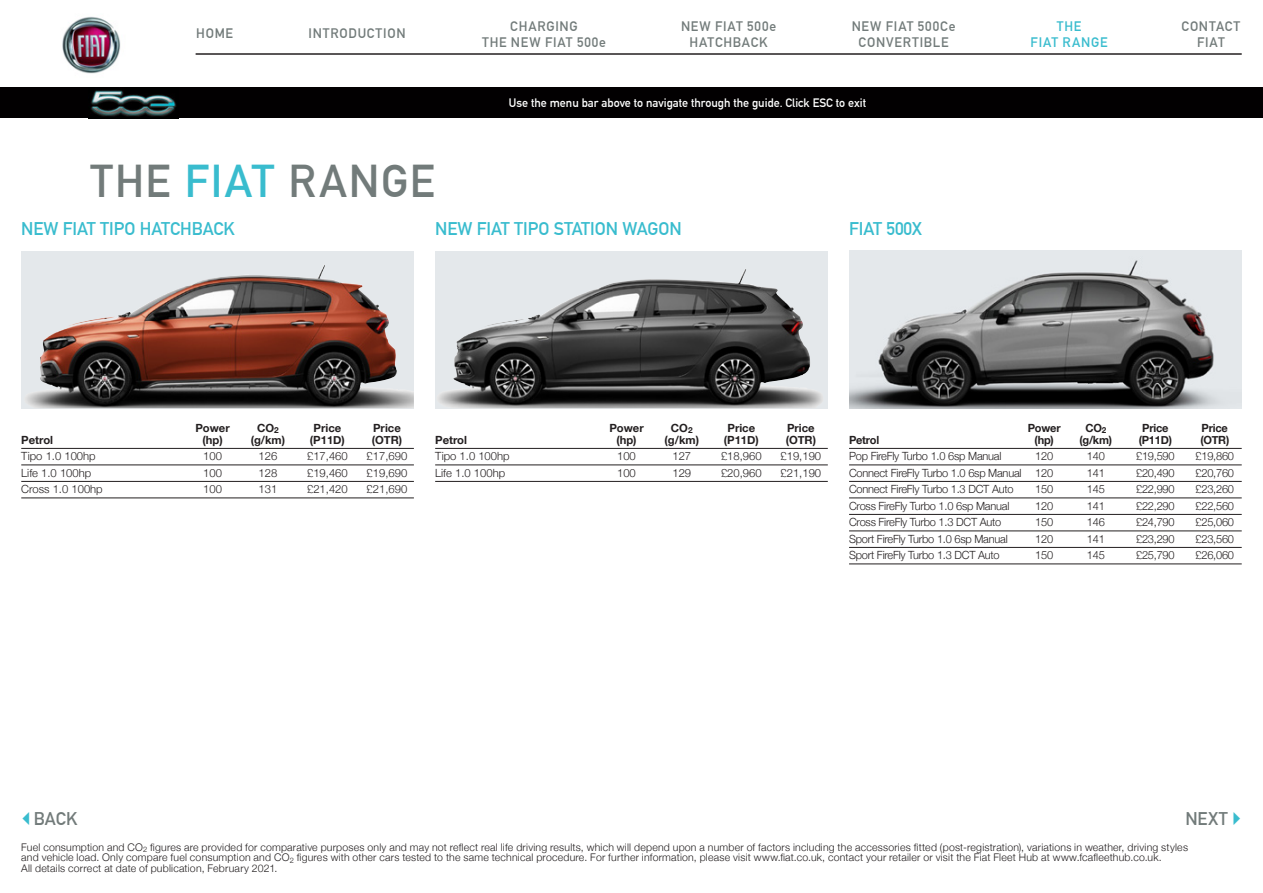
<style>
.page{position:relative;width:1263px;height:893px;background:#fff}
.page>*{position:absolute;margin:0;border:0;box-sizing:border-box;transform-origin:0 0}
.t1{font:700 45px "DIN Alternate";letter-spacing:.045em;color:#727b7a}
.t2{font:700 18px "DIN Alternate";color:#39bcce}
.t3{font:700 18px "DIN Alternate";letter-spacing:.01em;color:#727b7a}
.t4{font:700 13.5px "DIN Alternate";letter-spacing:.065em;color:#727b7a}
.t5{font:700 13.5px "DIN Alternate";letter-spacing:.065em;color:#39bcce}
.t6{font:700 12px "DIN Alternate";color:#fff}
.t7{font:300 11.25px "Helvetica Neue";letter-spacing:-.02em;color:#231f20}
.t8{font:700 11.25px "Helvetica Neue";color:#231f20}
.t9{font:300 11.25px "Helvetica Neue";color:#231f20}
.t10{font:300 10.5px/10.5px "Helvetica Neue";letter-spacing:.02em;color:#231f20}
.s1{color:#39bcce}
</style>
<div class="page">
<div style="left:0;top:87px;width:1263px;height:31px;background:#020001"></div>
<img style="left:91px;top:90px;width:85px;height:27px">
<hr style="left:849px;top:448px;width:393px;height:1px;background:#231f20">
<hr style="left:849px;top:465px;width:393px;height:1px;background:#231f20">
<hr style="left:849px;top:481px;width:393px;height:1px;background:#231f20">
<hr style="left:849px;top:498px;width:393px;height:1px;background:#231f20">
<hr style="left:849px;top:514px;width:393px;height:1px;background:#231f20">
<hr style="left:849px;top:531px;width:393px;height:1px;background:#231f20">
<hr style="left:849px;top:547px;width:393px;height:1px;background:#231f20">
<hr style="left:849px;top:564px;width:393px;height:1px;background:#231f20">
<hr style="left:435px;top:448px;width:393px;height:1px;background:#231f20">
<hr style="left:435px;top:465px;width:393px;height:1px;background:#231f20">
<hr style="left:435px;top:481px;width:393px;height:1px;background:#231f20">
<img style="left:849px;top:251px;width:393px;height:157px">
<img style="left:62px;top:16px;width:59px;height:58px">
<hr style="left:196px;top:53px;width:1046px;height:2px;background:#231f20">
<div style="left:435px;top:251px;width:393px;height:157px;background:#e4e8eb"></div>
<img style="left:439px;top:269px;width:383px;height:139px">
<hr style="left:21px;top:448px;width:393px;height:1px;background:#231f20">
<hr style="left:21px;top:465px;width:393px;height:1px;background:#231f20">
<hr style="left:21px;top:481px;width:393px;height:1px;background:#231f20">
<hr style="left:21px;top:498px;width:393px;height:1px;background:#231f20">
<div style="left:21px;top:251px;width:393px;height:157px;background:#e4e8eb"></div>
<img style="left:26px;top:265px;width:388px;height:143px">
<p class="t4" style="left:196px;top:23px;width:38px">HOME</p>
<p class="t4" style="left:309px;top:23px;width:99px">INTRODUCTION</p>
<p class="t1" style="left:90px;top:147px;width:346px">THE <span class="s1">FIAT</span> RANGE</p>
<p class="t4" style="left:510px;top:16px;width:69px">CHARGING</p>
<p class="t4" style="left:681px;top:16px;width:97px">NEW FIAT 500e</p>
<p class="t4" style="left:852px;top:16px;width:105px">NEW FIAT 500Ce</p>
<p class="t5" style="left:1057px;top:16px;width:26px">THE</p>
<p class="t4" style="left:1181px;top:16px;width:60px">CONTACT</p>
<p class="t4" style="left:482px;top:32px;width:126px">THE NEW FIAT 500e</p>
<p class="t4" style="left:689px;top:32px;width:80px">HATCHBACK</p>
<p class="t4" style="left:858px;top:32px;width:92px">CONVERTIBLE</p>
<p class="t5" style="left:1030px;top:32px;width:78px">FIAT RANGE</p>
<p class="t4" style="left:1197px;top:32px;width:29px">FIAT</p>
<p class="t6" style="left:509px;top:94px;width:359px">Use the menu bar above to navigate through the guide. Click ESC to exit</p>
<p class="t2" style="left:21px;top:215px;width:215px">NEW FIAT TIPO HATCHBACK</p>
<p class="t2" style="left:435px;top:215px;width:248px">NEW FIAT TIPO STATION WAGON</p>
<p class="t2" style="left:849px;top:215px;width:74px">FIAT 500X</p>
<p class="t8" style="left:195px;top:419px;width:36px">Power</p>
<p class="t8" style="left:257px;top:419px;width:23px">CO<sub>2</sub></p>
<p class="t8" style="left:314px;top:419px;width:29px">Price</p>
<p class="t8" style="left:373px;top:419px;width:29px">Price</p>
<p class="t8" style="left:21px;top:431px;width:33px">Petrol</p>
<p class="t8" style="left:202px;top:431px;width:22px">(hp)</p>
<p class="t8" style="left:251px;top:431px;width:36px">(g/km)</p>
<p class="t8" style="left:310px;top:431px;width:37px">(P11D)</p>
<p class="t8" style="left:372px;top:431px;width:32px">(OTR)</p>
<p class="t9" style="left:21px;top:447px;width:76px">Tipo 1.0 100hp</p>
<p class="t7" style="left:203px;top:447px;width:20px">100</p>
<p class="t7" style="left:258px;top:447px;width:20px">126</p>
<p class="t7" style="left:307px;top:447px;width:42px">£17,460</p>
<p class="t7" style="left:367px;top:447px;width:42px">£17,690</p>
<p class="t9" style="left:21px;top:464px;width:72px">Life 1.0 100hp</p>
<p class="t7" style="left:203px;top:464px;width:20px">100</p>
<p class="t7" style="left:258px;top:464px;width:20px">128</p>
<p class="t7" style="left:307px;top:464px;width:42px">£19,460</p>
<p class="t7" style="left:367px;top:464px;width:42px">£19,690</p>
<p class="t9" style="left:21px;top:480px;width:83px">Cross 1.0 100hp</p>
<p class="t7" style="left:203px;top:480px;width:20px">100</p>
<p class="t7" style="left:258px;top:480px;width:20px">131</p>
<p class="t7" style="left:307px;top:480px;width:42px">£21,420</p>
<p class="t7" style="left:367px;top:480px;width:42px">£21,690</p>
<p class="t8" style="left:609px;top:419px;width:36px">Power</p>
<p class="t8" style="left:671px;top:419px;width:23px">CO<sub>2</sub></p>
<p class="t8" style="left:727px;top:419px;width:29px">Price</p>
<p class="t8" style="left:787px;top:419px;width:29px">Price</p>
<p class="t8" style="left:435px;top:431px;width:33px">Petrol</p>
<p class="t8" style="left:616px;top:431px;width:22px">(hp)</p>
<p class="t8" style="left:665px;top:431px;width:36px">(g/km)</p>
<p class="t8" style="left:724px;top:431px;width:37px">(P11D)</p>
<p class="t8" style="left:786px;top:431px;width:32px">(OTR)</p>
<p class="t9" style="left:435px;top:447px;width:76px">Tipo 1.0 100hp</p>
<p class="t7" style="left:617px;top:447px;width:20px">100</p>
<p class="t7" style="left:672px;top:447px;width:20px">127</p>
<p class="t7" style="left:721px;top:447px;width:42px">£18,960</p>
<p class="t7" style="left:780px;top:447px;width:42px">£19,190</p>
<p class="t9" style="left:435px;top:464px;width:72px">Life 1.0 100hp</p>
<p class="t7" style="left:617px;top:464px;width:20px">100</p>
<p class="t7" style="left:672px;top:464px;width:20px">129</p>
<p class="t7" style="left:721px;top:464px;width:42px">£20,960</p>
<p class="t7" style="left:780px;top:464px;width:42px">£21,190</p>
<p class="t8" style="left:1028px;top:419px;width:34px">Power</p>
<p class="t8" style="left:1085px;top:419px;width:22px">CO<sub>2</sub></p>
<p class="t8" style="left:1142px;top:419px;width:28px">Price</p>
<p class="t8" style="left:1202px;top:419px;width:28px">Price</p>
<p class="t8" style="left:849px;top:431px;width:32px">Petrol</p>
<p class="t8" style="left:1035px;top:431px;width:79px">(hp) (g/km)</p>
<p class="t8" style="left:1139px;top:431px;width:35px">(P11D)</p>
<p class="t8" style="left:1200px;top:431px;width:30px">(OTR)</p>
<p class="t7" style="left:849px;top:447px;width:154px">Pop FireFly Turbo 1.0 6sp Manual</p>
<p class="t7" style="left:1035px;top:447px;width:19px">120</p>
<p class="t7" style="left:1087px;top:447px;width:19px">140</p>
<p class="t7" style="left:1136px;top:447px;width:40px">£19,590</p>
<p class="t7" style="left:1195px;top:447px;width:40px">£19,860</p>
<p class="t7" style="left:849px;top:464px;width:206px">Connect FireFly Turbo 1.0 6sp Manual 120</p>
<p class="t7" style="left:1087px;top:464px;width:19px">141</p>
<p class="t7" style="left:1136px;top:464px;width:40px">£20,490</p>
<p class="t7" style="left:1195px;top:464px;width:40px">£20,760</p>
<p class="t7" style="left:849px;top:480px;width:166px">Connect FireFly Turbo 1.3 DCT Auto</p>
<p class="t7" style="left:1035px;top:480px;width:19px">150</p>
<p class="t7" style="left:1087px;top:480px;width:19px">145</p>
<p class="t7" style="left:1136px;top:480px;width:40px">£22,990</p>
<p class="t7" style="left:1195px;top:480px;width:40px">£23,260</p>
<p class="t7" style="left:849px;top:497px;width:162px">Cross FireFly Turbo 1.0 6sp Manual</p>
<p class="t7" style="left:1035px;top:497px;width:19px">120</p>
<p class="t7" style="left:1087px;top:497px;width:19px">141</p>
<p class="t7" style="left:1136px;top:497px;width:40px">£22,290</p>
<p class="t7" style="left:1195px;top:497px;width:40px">£22,560</p>
<p class="t7" style="left:849px;top:513px;width:154px">Cross FireFly Turbo 1.3 DCT Auto</p>
<p class="t7" style="left:1035px;top:513px;width:19px">150</p>
<p class="t7" style="left:1087px;top:513px;width:19px">146</p>
<p class="t7" style="left:1136px;top:513px;width:40px">£24,790</p>
<p class="t7" style="left:1195px;top:513px;width:40px">£25,060</p>
<p class="t7" style="left:849px;top:530px;width:160px">Sport FireFly Turbo 1.0 6sp Manual</p>
<p class="t7" style="left:1035px;top:530px;width:19px">120</p>
<p class="t7" style="left:1087px;top:530px;width:19px">141</p>
<p class="t7" style="left:1136px;top:530px;width:40px">£23,290</p>
<p class="t7" style="left:1195px;top:530px;width:40px">£23,560</p>
<p class="t7" style="left:849px;top:546px;width:152px">Sport FireFly Turbo 1.3 DCT Auto</p>
<p class="t7" style="left:1035px;top:546px;width:19px">150</p>
<p class="t7" style="left:1087px;top:546px;width:19px">145</p>
<p class="t7" style="left:1136px;top:546px;width:40px">£25,790</p>
<p class="t7" style="left:1195px;top:546px;width:40px">£26,060</p>
<p class="t3" style="left:34px;top:805px;width:45px">BACK</p>
<p class="t3" style="left:1185px;top:805px;width:44px">NEXT</p>
<p class="t10" style="left:21px;top:841px;width:1168px">Fuel consumption and CO<sub>2</sub> figures are provided for comparative purposes only and may not reflect real life driving results, which will depend upon a number of factors including the accessories fitted (post-registration), variations in weather, driving styles and vehicle load. Only compare fuel consumption and CO<sub>2</sub> figures with other cars tested to the same technical procedure. For further information, please visit www.fiat.co.uk, contact your retailer or visit the Fiat Fleet Hub at www.fcafleethub.co.uk.<br>All details correct at date of publication, February 2021.</p>
</div>
